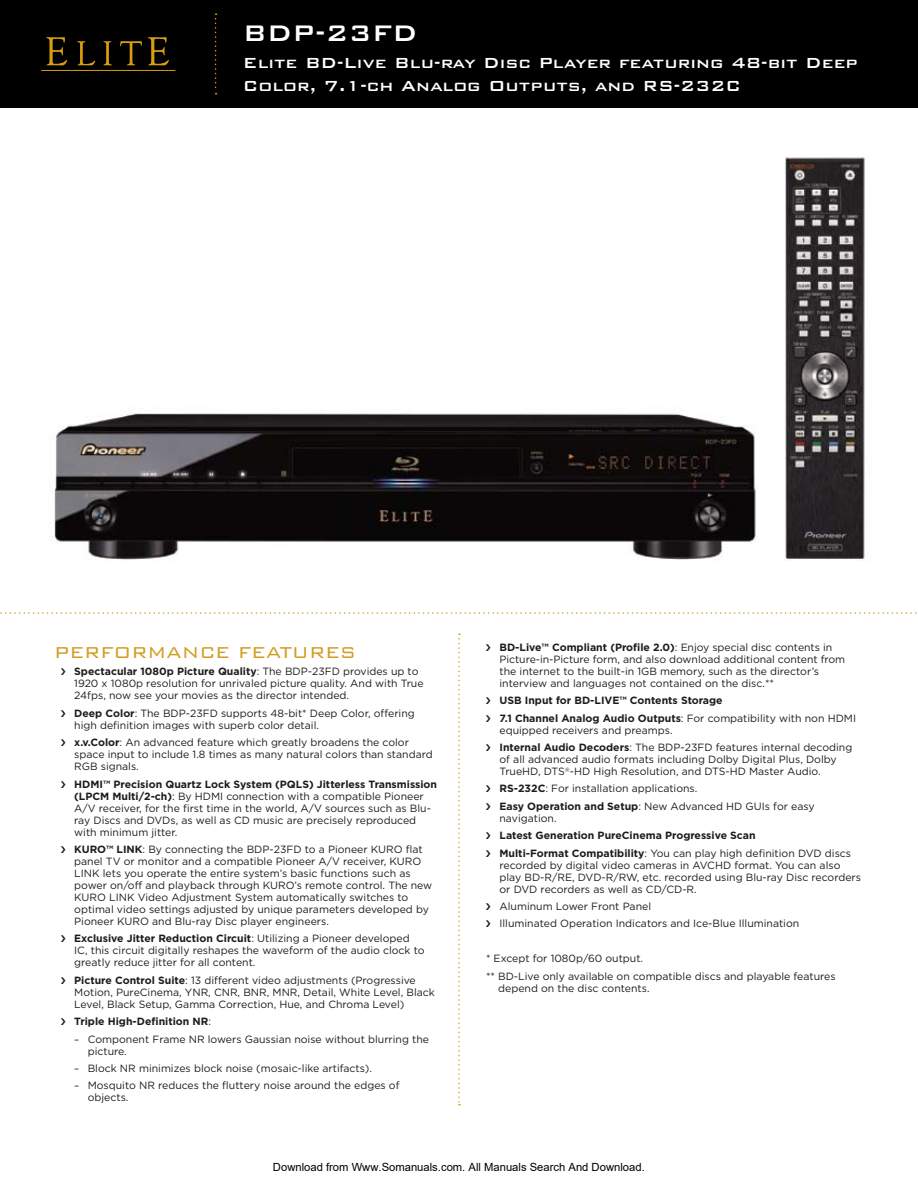
<style>
.page{position:relative;width:918px;height:1188px;background:#fff}
.page>*{position:absolute;margin:0;border:0;box-sizing:border-box;transform-origin:0 0}
.t1{font:500 30px "Bank Gothic BT";color:#fff}
.t2{font:300 21px "Bank Gothic BT";color:#d29c20}
.t3{font:500 19.5px/22.5px "Bank Gothic BT";color:#fff}
.t4{font:11.25px "Arial";color:#000}
.t5{font:10.5px/12px "Gotham";color:#1c1c1a}
.t6{font:700 10.5px/17.4px "Gotham";color:#1c1c1a}
.s1{font-weight:700}
.s2{font-weight:400}
.s3{font-size:9.75px}
</style>
<div class="page">
<img style="left:53px;top:156px;width:812px;height:404px">
<svg style="left:458px;top:634px;width:2px;height:472px"></svg>
<svg style="left:0;top:612px;width:917px;height:2px"></svg>
<div style="left:0;top:0;width:918px;height:108px;background:#000"></div>
<svg style="left:215px;top:14px;width:2px;height:80px"></svg>
<svg style="left:46px;top:37px;width:21px;height:28px"></svg>
<svg style="left:77px;top:41px;width:18px;height:24px"></svg>
<svg style="left:103px;top:41px;width:9px;height:24px"></svg>
<svg style="left:120px;top:41px;width:22px;height:24px"></svg>
<svg style="left:148px;top:37px;width:21px;height:28px"></svg>
<hr style="left:41px;top:70px;width:134px;height:1px;background:#d89e10">
<h1 class="t1" style="left:243px;top:17px;width:176px">BDP-23FD</h1>
<h3 class="t3" style="left:243px;top:52px;width:616px">Elite BD-Live Blu-ray Disc Player featuring 48-bit Deep<br>Color, 7.1-ch Analog Outputs, and RS-232C</h3>
<h2 class="t2" style="left:54px;top:641px;width:304px">PERFORMANCE FEATURES</h2>
<p class="t5" style="left:74px;top:666px;width:351px"><span class="s1">Spectacular 1080p Picture Quality</span>: The BDP-23FD provides up to<br>1920 x 1080p resolution for unrivaled picture quality. And with True<br>24fps, now see your movies as the director intended.</p>
<p class="t5" style="left:74px;top:707px;width:342px"><span class="s1">Deep Color</span>: The BDP-23FD supports 48-bit* Deep Color, offering high definition images with superb color detail.</p>
<p class="t5" style="left:74px;top:736px;width:360px"><span class="s1">x.v.Color</span>: An advanced feature which greatly broadens the color space input to include 1.8 times as many natural colors than standard<br>RGB signals.</p>
<p class="t5" style="left:74px;top:778px;width:364px"><span class="s1">HDMI™ Precision Quartz Lock System (PQLS) Jitterless Transmission (LPCM Multi/2-ch)</span>: By HDMI connection with a compatible Pioneer A/V receiver, for the first time in the world, A/V sources such as Blu&shy;ray Discs and DVDs, as well as CD music are precisely reproduced with minimum jitter.</p>
<p class="t5" style="left:74px;top:843px;width:360px"><span class="s1">KURO™ LINK</span>: By connecting the BDP-23FD to a Pioneer KURO flat panel TV or monitor and a compatible Pioneer A/V receiver, KURO LINK lets you operate the entire system’s basic functions such as power on/off and playback through KURO’s remote control. The new KURO LINK Video Adjustment System automatically switches to optimal video settings adjusted by unique parameters developed by Pioneer KURO and Blu-ray Disc player engineers.</p>
<p class="t5" style="left:74px;top:933px;width:352px"><span class="s1">Exclusive Jitter Reduction Circuit</span>: Utilizing a Pioneer developed<br>IC, this circuit digitally reshapes the waveform of the audio clock to greatly reduce jitter for all content.</p>
<p class="t5" style="left:74px;top:974px;width:362px"><span class="s1">Picture Control Suite</span>: 13 different video adjustments (Progressive<br>Motion, PureCinema, YNR, CNR, BNR, MNR, Detail, White Level, Black<br>Level, Black Setup, Gamma Correction, Hue, and Chroma Level)</p>
<p class="t6" style="left:74px;top:1013px;width:138px">Triple High-Definition NR<span class="s2">:</span></p>
<p class="t5" style="left:88px;top:1033px;width:343px;text-indent:-14px"><span class="s3">–</span> Component Frame NR lowers Gaussian noise without blurring the picture.</p>
<p class="t5" style="left:74px;top:1062px;width:299px"><span class="s3">–</span> Block NR minimizes block noise (mosaic-like artifacts).</p>
<p class="t5" style="left:88px;top:1080px;width:313px;text-indent:-14px"><span class="s3">–</span> Mosquito NR reduces the fluttery noise around the edges of objects.</p>
<p class="t5" style="left:499px;top:641px;width:347px"><span class="s1">BD-Live™ Compliant (Profile 2.0)</span>: Enjoy special disc contents in Picture-in-Picture form, and also download additional content from the internet to the built-in 1GB memory, such as the director’s interview and languages not contained on the disc.**</p>
<p class="t6" style="left:499px;top:692px;width:358px">USB Input for BD-LIVE™ Contents Storage<br>7.1 Channel Analog Audio Outputs<span class="s2">: For compatibility with non HDMI</span></p>
<p class="t5" style="left:499px;top:721px;width:354px;line-height:17.4px">equipped receivers and preamps.<br><span class="s1">Internal Audio Decoders</span>: The BDP-23FD features internal decoding</p>
<p class="t5" style="left:500px;top:753px;width:339px">of all advanced audio formats including Dolby Digital Plus, Dolby<br>TrueHD, DTS<sup>®</sup>-HD High Resolution, and DTS-HD Master Audio.</p>
<p class="t5" style="left:499px;top:780px;width:317px;line-height:17.4px"><span class="s1">RS-232C</span>: For installation applications.<br><span class="s1">Easy Operation and Setup</span>: New Advanced HD GUIs for easy</p>
<p class="t5" style="left:500px;top:812px;width:59px">navigation.</p>
<p class="t6" style="left:500px;top:827px;width:353px">Latest Generation PureCinema Progressive Scan<br>Multi-Format Compatibility<span class="s2">: You can play high definition DVD discs</span></p>
<p class="t5" style="left:500px;top:859px;width:363px">recorded by digital video cameras in AVCHD format. You can also play BD-R/RE, DVD-R/RW, etc. recorded using Blu-ray Disc recorders or DVD recorders as well as CD/CD-R.</p>
<p class="t5" style="left:500px;top:897px;width:301px;line-height:17.4px">Aluminum Lower Front Panel<br>Illuminated Operation Indicators and Ice-Blue Illumination</p>
<p class="t5" style="left:486px;top:950px;width:351px;line-height:17.4px">* Except for 1080p/60 output.<br>** BD-Live only available on compatible discs and playable features</p>
<p class="t5" style="left:498px;top:982px;width:153px">depend on the disc contents.</p>
<p class="t4" style="left:273px;top:1160px;width:373px">Download from Www.Somanuals.com. All Manuals Search And Download.</p>
</div>
